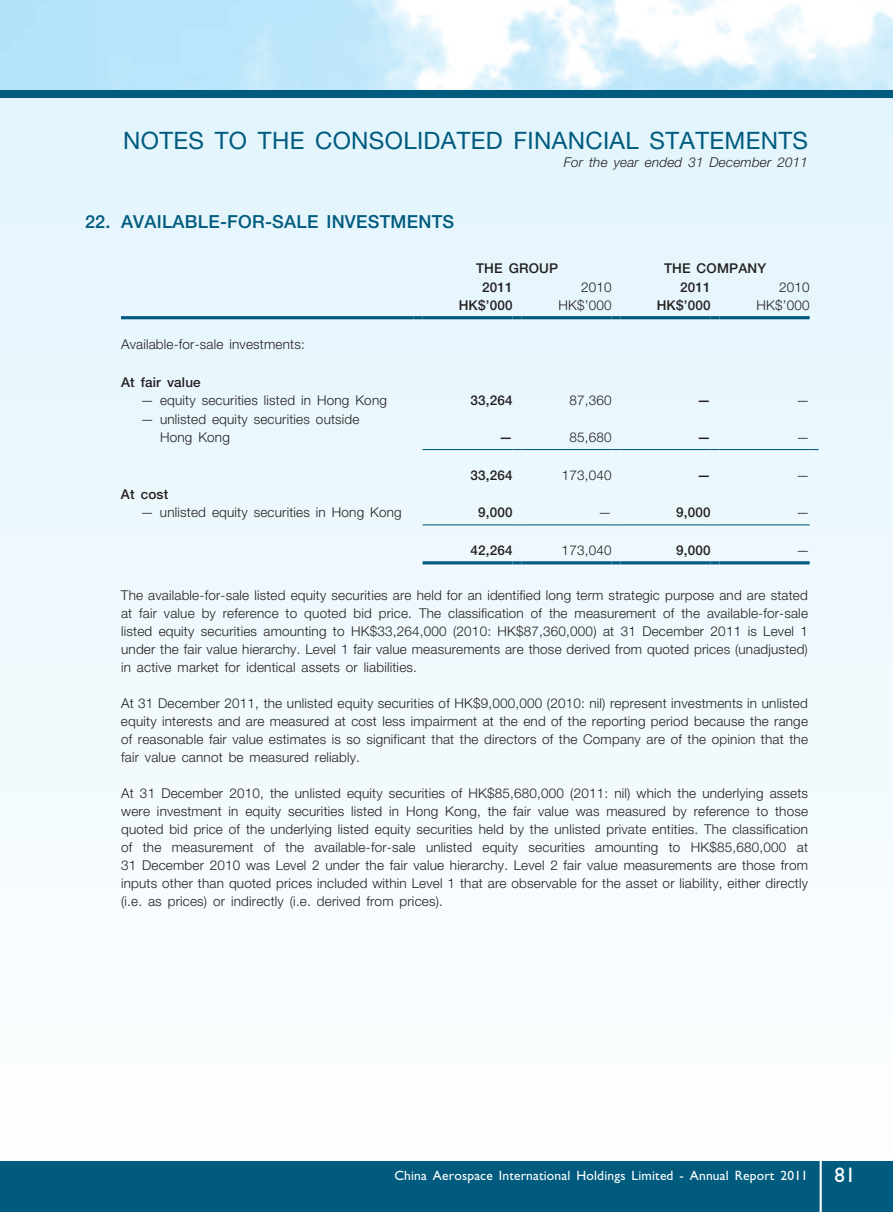
<style>
.page{position:relative;width:893px;height:1212px;background:#fff}
.page>*{position:absolute;margin:0;border:0;box-sizing:border-box;transform-origin:0 0}
.t1{font:24px "Helvetica Neue LT Std";letter-spacing:.015em;color:#005b7f}
.t2{font:21px "Gill Sans Std";color:#fff}
.t3{font:500 18px "Helvetica Neue LT Std";letter-spacing:.015em;color:#005b7f}
.t4{font:300 13.5px/18px "Helvetica Neue LT Std";letter-spacing:.015em;color:#231f20;text-align:justify}
.t5{font:500 13.5px "Helvetica Neue LT Std";letter-spacing:.015em;color:#231f20}
.t6{font:13.5px "Gill Sans Std";letter-spacing:.015em;color:#fff}
.t7{font:italic 300 13.5px "Helvetica Neue LT Std";letter-spacing:.015em;color:#231f20}
</style>
<div class="page">
<div style="left:0;top:95px;width:893px;height:1117px;background:#f0f9fd"></div>
<img style="left:0;top:0;width:893px;height:91px">
<div style="left:0;top:91px;width:893px;height:7px;background:#005b7f"></div>
<div style="left:0;top:1161px;width:893px;height:51px;background:#005b7f"></div>
<hr style="left:820px;top:1161px;width:2px;height:51px;background:#fff">
<hr style="left:121px;top:316px;width:293px;height:3px;background:#005b7f">
<svg style="left:414px;top:316px;width:9px;height:3px"></svg>
<hr style="left:423px;top:316px;width:90px;height:3px;background:#005b7f">
<svg style="left:513px;top:316px;width:9px;height:3px"></svg>
<hr style="left:522px;top:316px;width:90px;height:3px;background:#005b7f">
<svg style="left:612px;top:316px;width:9px;height:3px"></svg>
<hr style="left:621px;top:316px;width:90px;height:3px;background:#005b7f">
<svg style="left:711px;top:316px;width:9px;height:3px"></svg>
<hr style="left:720px;top:316px;width:90px;height:3px;background:#005b7f">
<hr style="left:423px;top:561px;width:90px;height:3px;background:#005b7f">
<svg style="left:513px;top:561px;width:9px;height:3px"></svg>
<hr style="left:522px;top:561px;width:90px;height:3px;background:#005b7f">
<svg style="left:612px;top:561px;width:9px;height:3px"></svg>
<hr style="left:621px;top:561px;width:90px;height:3px;background:#005b7f">
<svg style="left:711px;top:561px;width:9px;height:3px"></svg>
<hr style="left:720px;top:561px;width:90px;height:3px;background:#005b7f">
<hr style="left:423px;top:449px;width:90px;height:1px;background:#005b7f">
<hr style="left:522px;top:449px;width:90px;height:1px;background:#005b7f">
<hr style="left:621px;top:449px;width:90px;height:1px;background:#005b7f">
<hr style="left:720px;top:449px;width:90px;height:1px;background:#005b7f">
<hr style="left:423px;top:524px;width:90px;height:1px;background:#005b7f">
<hr style="left:522px;top:524px;width:90px;height:1px;background:#005b7f">
<hr style="left:621px;top:524px;width:90px;height:1px;background:#005b7f">
<hr style="left:720px;top:524px;width:90px;height:1px;background:#005b7f">
<h1 class="t1" style="left:123px;top:126px;width:686px">NOTES TO THE CONSOLIDATED FINANCIAL STATEMENTS</h1>
<p class="t7" style="left:564px;top:154px;width:246px">For the year ended 31 December 2011</p>
<h3 class="t3" style="left:85px;top:210px;width:371px">22. AVAILABLE-FOR-SALE INVESTMENTS</h3>
<p class="t5" style="left:476px;top:260px;width:84px">THE GROUP</p>
<p class="t5" style="left:664px;top:260px;width:104px">THE COMPANY</p>
<p class="t5" style="left:482px;top:279px;width:32px">2011</p>
<p class="t4" style="left:581px;top:277px;width:32px">2010</p>
<p class="t5" style="left:680px;top:279px;width:32px">2011</p>
<p class="t4" style="left:779px;top:277px;width:32px">2010</p>
<p class="t5" style="left:459px;top:297px;width:55px">HK$’000</p>
<p class="t4" style="left:558px;top:296px;width:55px">HK$’000</p>
<p class="t5" style="left:657px;top:297px;width:55px">HK$’000</p>
<p class="t4" style="left:756px;top:296px;width:55px">HK$’000</p>
<p class="t4" style="left:121px;top:335px;width:185px">Available-for-sale investments:</p>
<p class="t5" style="left:121px;top:374px;width:81px">At fair value</p>
<p class="t4" style="left:140px;top:391px;width:248px">— equity securities listed in Hong Kong</p>
<p class="t5" style="left:470px;top:392px;width:44px">33,264</p>
<p class="t4" style="left:569px;top:391px;width:44px">87,360</p>
<p class="t5" style="left:697px;top:392px;width:15px">—</p>
<p class="t4" style="left:796px;top:391px;width:15px">—</p>
<p class="t4" style="left:160px;top:410px;width:201px;text-indent:-19px">— unlisted equity securities outside<br>Hong Kong</p>
<p class="t5" style="left:499px;top:429px;width:15px">—</p>
<p class="t4" style="left:569px;top:428px;width:44px">85,680</p>
<p class="t5" style="left:697px;top:429px;width:15px">—</p>
<p class="t4" style="left:796px;top:428px;width:15px">—</p>
<p class="t5" style="left:470px;top:467px;width:44px">33,264</p>
<p class="t4" style="left:562px;top:466px;width:51px">173,040</p>
<p class="t5" style="left:697px;top:467px;width:15px">—</p>
<p class="t4" style="left:796px;top:466px;width:15px">—</p>
<p class="t5" style="left:121px;top:486px;width:49px">At cost</p>
<p class="t4" style="left:140px;top:503px;width:263px">— unlisted equity securities in Hong Kong</p>
<p class="t5" style="left:478px;top:505px;width:36px">9,000</p>
<p class="t4" style="left:598px;top:503px;width:15px">—</p>
<p class="t5" style="left:676px;top:505px;width:36px">9,000</p>
<p class="t4" style="left:796px;top:503px;width:15px">—</p>
<p class="t5" style="left:470px;top:542px;width:44px">42,264</p>
<p class="t4" style="left:562px;top:541px;width:51px">173,040</p>
<p class="t5" style="left:676px;top:542px;width:36px">9,000</p>
<p class="t4" style="left:796px;top:541px;width:15px">—</p>
<p class="t4" style="left:121px;top:586px;width:688px">The available-for-sale listed equity securities are held for an identified long term strategic purpose and are stated at fair value by reference to quoted bid price. The classification of the measurement of the available-for-sale listed equity securities amounting to HK$33,264,000 (2010: HK$87,360,000) at 31 December 2011 is Level 1 under the fair value hierarchy. Level 1 fair value measurements are those derived from quoted prices (unadjusted) in active market for identical assets or liabilities.</p>
<p class="t4" style="left:121px;top:694px;width:689px">At 31 December 2011, the unlisted equity securities of HK$9,000,000 (2010: nil) represent investments in unlisted equity interests and are measured at cost less impairment at the end of the reporting period because the range of reasonable fair value estimates is so significant that the directors of the Company are of the opinion that the fair value cannot be measured reliably.</p>
<p class="t4" style="left:121px;top:784px;width:688px">At 31 December 2010, the unlisted equity securities of HK$85,680,000 (2011: nil) which the underlying assets were investment in equity securities listed in Hong Kong, the fair value was measured by reference to those quoted bid price of the underlying listed equity securities held by the unlisted private entities. The classification of the measurement of the available-for-sale unlisted equity securities amounting to HK$85,680,000 at 31 December 2010 was Level 2 under the fair value hierarchy. Level 2 fair value measurements are those from inputs other than quoted prices included within Level 1 that are observable for the asset or liability, either directly (i.e. as prices) or indirectly (i.e. derived from prices).</p>
<p class="t6" style="left:394px;top:1167px;width:415px">China Aerospace International Holdings Limited - Annual Report 2011</p>
<h2 class="t2" style="left:834px;top:1163px;width:23px">81</h2>
</div>
